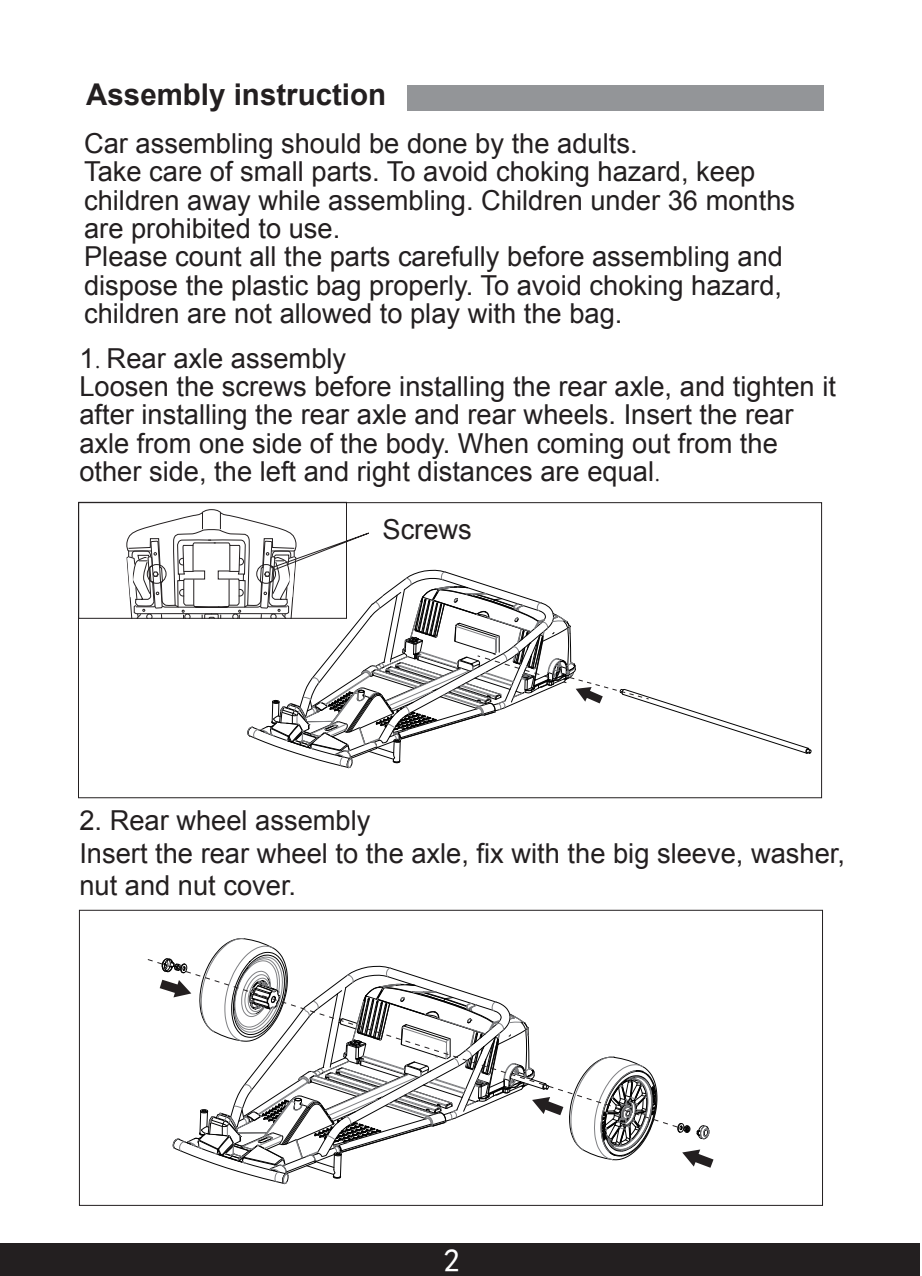
<style>
.page{position:relative;width:922px;height:1276px;background:#fff}
.page>*{position:absolute;margin:0;border:0;box-sizing:border-box;transform-origin:0 0}
.t1{font:32.5px "Sim Hei";color:#fff}
.t2{font:700 30px "Arial";color:#231f20}
.t3{font:27.5px/28.2px "Arial";color:#231f20}
.s1{font-family:"Adobe Song Std";font-weight:300}
</style>
<div class="page">
<div style="left:0;top:1243px;width:919px;height:33px;background:#231f20"></div>
<svg style="left:682px;top:1149px;width:31px;height:18px"></svg>
<svg style="left:677px;top:1123px;width:13px;height:10px"></svg>
<svg style="left:696px;top:1125px;width:13px;height:14px"></svg>
<svg style="left:160px;top:938px;width:497px;height:246px"></svg>
<div style="left:407px;top:85px;width:416px;height:25px;background:#939598"></div>
<div style="left:78px;top:502px;width:268px;height:116px;border:1px solid #231f20"></div>
<svg style="left:126px;top:509px;width:685px;height:259px"></svg>
<p class="t2" style="left:86px;top:75px;width:301px">Assembly instruction</p>
<p class="t3" style="left:84px;top:129px;width:712px">Car assembling should be done by the adults.<br>Take care of small parts. To avoid choking hazard, keep children away while assembling. Children under 36 months are prohibited to use.<br>Please count all the parts carefully before assembling and dispose the plastic bag properly. To avoid choking hazard, children are not allowed to play with the bag.</p>
<p class="t3" style="left:79px;top:344px;width:758px">1<span class="s1">.</span> Rear axle assembly<br>Loosen the screws before installing the rear axle, and tighten it after installing the rear axle and rear wheels. Insert the rear axle from one side of the body. When coming out from the other side, the left and right distances are equal<span class="s1">.</span></p>
<p class="t3" style="left:382px;top:515px;width:91px">Screws</p>
<p class="t3" style="left:79px;top:804px;width:767px;line-height:32.5px">2. Rear wheel assembly<br>Insert the rear wheel to the axle, fix with the big sleeve, washer, nut and nut cover.</p>
<p class="t1" style="left:443px;top:1244px;width:18px">2</p>
</div>
